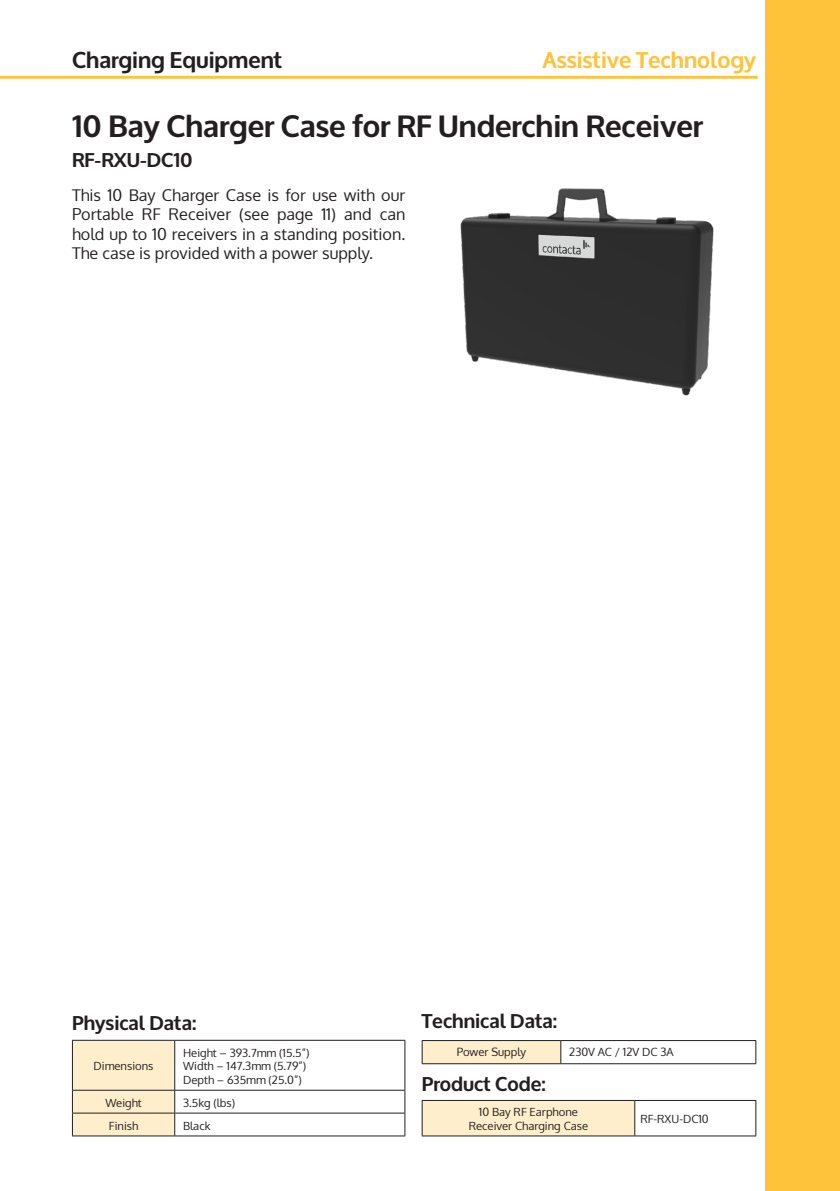
<style>
.page{position:relative;width:840px;height:1191px;background:#fff}
.page>*{position:absolute;margin:0;border:0;box-sizing:border-box;transform-origin:0 0}
.t1{font:700 30.4px "Oxygen";color:#231f20}
.t2{font:700 22.6px "Oxygen";color:#fec33b}
.t3{font:700 22.6px "Oxygen";color:#231f20}
.t4{font:700 19.8px "Oxygen";color:#231f20}
.t5{font:16.2px/19.4px "Oxygen";color:#231f20;text-align:justify}
.t6{font:11.2px/13.6px "Oxygen";color:#231f20;text-align:center}
</style>
<div class="page">
<div style="left:764px;top:0;width:75px;height:1191px;background:#fec33b"></div>
<div style="left:422px;top:1100px;width:212px;height:36px;background:#feeecb"></div>
<hr style="left:421px;top:1100px;width:213px;height:1px;background:#231f20">
<hr style="left:421px;top:1100px;width:1px;height:35px;background:#231f20">
<hr style="left:634px;top:1100px;width:121px;height:1px;background:#231f20">
<hr style="left:634px;top:1100px;width:1px;height:35px;background:#231f20">
<hr style="left:755px;top:1100px;width:1px;height:35px;background:#231f20">
<hr style="left:421px;top:1135px;width:213px;height:1px;background:#231f20">
<hr style="left:634px;top:1135px;width:121px;height:1px;background:#231f20">
<img style="left:460px;top:188px;width:254px;height:208px">
<hr style="left:0;top:76px;width:757px;height:3px;background:#fec33b">
<hr style="left:175px;top:1040px;width:230px;height:1px;background:#231f20">
<hr style="left:404px;top:1040px;width:1px;height:49px;background:#231f20">
<hr style="left:175px;top:1089px;width:230px;height:1px;background:#231f20">
<svg style="left:72px;top:1040px;width:103px;height:95px;background:#f4e4c3"></svg>
<hr style="left:175px;top:1112px;width:230px;height:1px;background:#231f20">
<svg style="left:404px;top:1090px;width:1px;height:45px"></svg>
<hr style="left:72px;top:1135px;width:103px;height:1px;background:#231f20">
<hr style="left:175px;top:1135px;width:230px;height:1px;background:#231f20">
<div style="left:422px;top:1040px;width:138px;height:23px;background:#feeecb"></div>
<hr style="left:421px;top:1040px;width:139px;height:1px;background:#231f20">
<svg style="left:421px;top:1041px;width:1px;height:22px"></svg>
<hr style="left:421px;top:1063px;width:139px;height:1px;background:#231f20">
<hr style="left:560px;top:1040px;width:195px;height:1px;background:#231f20">
<svg style="left:560px;top:1041px;width:1px;height:22px"></svg>
<svg style="left:755px;top:1041px;width:1px;height:22px"></svg>
<hr style="left:560px;top:1063px;width:195px;height:1px;background:#231f20">
<p class="t3" style="left:72px;top:46px;width:212px">Charging Equipment</p>
<p class="t2" style="left:542px;top:46px;width:215px">Assistive Technology</p>
<p class="t1" style="left:72px;top:108px;width:632px">10 Bay Charger Case for RF Underchin Receiver</p>
<p class="t4" style="left:72px;top:148px;width:122px">RF-RXU-DC10</p>
<p class="t5" style="left:72px;top:185px;width:335px">This 10 Bay Charger Case is for use with our Portable RF Receiver (see page 11) and can hold up to 10 receivers in a standing position.<br>The case is provided with a power supply.</p>
<p class="t4" style="left:72px;top:1010px;width:126px">Physical Data:</p>
<p class="t6" style="left:93px;top:1059px;width:61px">Dimensions</p>
<p class="t6" style="left:183px;top:1046px;width:128px">Height – 393.7mm (15.5”)</p>
<p class="t6" style="left:183px;top:1059px;width:125px">Width – 147.3mm (5.79”)</p>
<p class="t6" style="left:183px;top:1073px;width:120px">Depth – 635mm (25.0”)</p>
<p class="t6" style="left:105px;top:1095px;width:38px">Weight</p>
<p class="t6" style="left:183px;top:1095px;width:54px">3.5kg (lbs)</p>
<p class="t6" style="left:109px;top:1118px;width:31px">Finish</p>
<p class="t6" style="left:183px;top:1118px;width:29px">Black</p>
<p class="t4" style="left:421px;top:1009px;width:137px">Technical Data:</p>
<p class="t6" style="left:456px;top:1045px;width:71px">Power Supply</p>
<p class="t6" style="left:569px;top:1045px;width:106px">230V AC / 12V DC 3A</p>
<p class="t4" style="left:421px;top:1071px;width:125px">Product Code:</p>
<p class="t6" style="left:468px;top:1105px;width:121px">10 Bay RF Earphone<br>Receiver Charging Case</p>
<p class="t6" style="left:640px;top:1112px;width:70px">RF-RXU-DC10</p>
</div>
